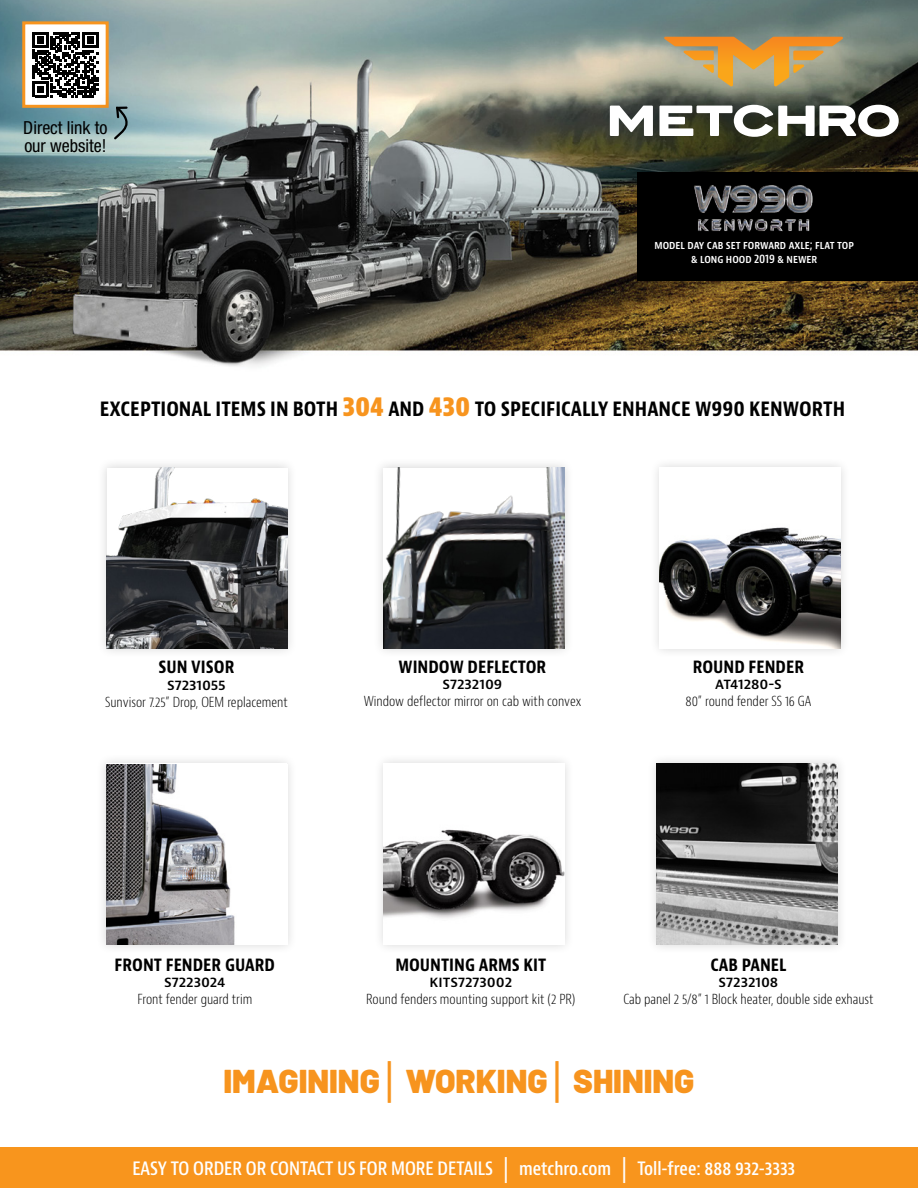
<style>
.page{position:relative;width:918px;height:1188px;background:#fff}
.page>*{position:absolute;margin:0;border:0;box-sizing:border-box;transform-origin:0 0}
.t1{font:900 33px "Barlow";color:#f7941e}
.t2{font:700 condensed 21px "Bernino Sans";color:#000}
.t3{font:700 condensed 18px "Bernino Sans";color:#000}
.t4{font:600 condensed 18px "Bernino Sans";color:#fff}
.t5{font:condensed 18px/18px "Helvetica Neue LT Std";color:#000}
.t6{font:300 condensed 13.5px "Bernino Sans";color:#000}
.t7{font:600 13.5px "Bernino Sans";letter-spacing:-.005em;color:#000}
.t8{font:600 condensed 12px/14.4px "Bernino Sans";color:#fff;text-align:center}
.s1{font-size:27px;color:#f7941e}
.s2{font-weight:500;font-size:49.5px}
.s3{font-size:27px}
</style>
<div class="page">
<img style="left:0;top:0;width:918px;height:366px">
<svg style="left:610px;top:106px;width:43px;height:30px"></svg>
<svg style="left:659px;top:105px;width:240px;height:32px"></svg>
<svg style="left:664px;top:37px;width:179px;height:50px;background:#c39e61"></svg>
<div style="left:637px;top:173px;width:281px;height:108px;background:#000"></div>
<div style="left:649px;top:457px;width:202px;height:202px;background:#000;opacity:.16"></div>
<img style="left:660px;top:468px;width:180px;height:180px">
<img style="left:694px;top:185px;width:119px;height:47px">
<div style="left:96px;top:753px;width:202px;height:202px;background:#000;opacity:.16"></div>
<img style="left:106px;top:764px;width:129px;height:180px">
<div style="left:373px;top:753px;width:202px;height:202px;background:#000;opacity:.16"></div>
<img style="left:383px;top:763px;width:181px;height:181px">
<div style="left:97px;top:457px;width:201px;height:202px;background:#000;opacity:.16"></div>
<img style="left:107px;top:468px;width:181px;height:180px">
<div style="left:647px;top:753px;width:201px;height:202px;background:#f9f9f9"></div>
<img style="left:657px;top:763px;width:181px;height:181px">
<div style="left:373px;top:457px;width:202px;height:202px;background:#000;opacity:.16"></div>
<img style="left:383px;top:468px;width:181px;height:180px">
<div style="left:24px;top:23px;width:83px;height:83px;background:#fff"></div>
<svg style="left:33px;top:32px;width:65px;height:65px"></svg>
<div style="left:22px;top:21px;width:87px;height:87px;border:3px solid #f7941e"></div>
<div style="left:84px;top:88px;width:46px;height:67px;background:#000;opacity:.2"></div>
<svg style="left:112px;top:105px;width:24px;height:36px"></svg>
<div style="left:0;top:1148px;width:918px;height:40px;background:#f8951d"></div>
<h3 class="t5" style="left:23px;top:119px;width:86px">Direct link to our website!</h3>
<p class="t8" style="left:655px;top:238px;width:201px">model day cab set forward axle; flat top &amp; long hood 2019 &amp; newer</p>
<h2 class="t2" style="left:100px;top:396px;width:747px">EXCEPTIONAL ITEMS IN BOTH <span class="s1">304</span> AND <span class="s1">430</span> TO SPECIFICALLY ENHANCE W990 KENWORTH</h2>
<h3 class="t3" style="left:159px;top:656px;width:77px">SUN VISOR</h3>
<p class="t7" style="left:167px;top:676px;width:60px">S7231055</p>
<p class="t6" style="left:105px;top:694px;width:184px">Sunvisor 7.25” Drop, OEM replacement</p>
<h3 class="t3" style="left:399px;top:655px;width:149px">WINDOW DEFLECTOR</h3>
<p class="t7" style="left:443px;top:676px;width:61px">S7232109</p>
<p class="t6" style="left:364px;top:693px;width:219px">Window deflector mirror on cab with convex</p>
<h3 class="t3" style="left:693px;top:655px;width:113px">ROUND FENDER</h3>
<p class="t7" style="left:715px;top:676px;width:68px">AT41280-S</p>
<p class="t6" style="left:686px;top:693px;width:127px">80” round fender SS 16 GA</p>
<h3 class="t3" style="left:115px;top:953px;width:162px">FRONT FENDER GUARD</h3>
<p class="t7" style="left:164px;top:973px;width:63px">S7223024</p>
<p class="t6" style="left:137px;top:991px;width:116px">Front fender guard trim</p>
<h3 class="t3" style="left:395px;top:953px;width:153px">MOUNTING ARMS KIT</h3>
<p class="t7" style="left:430px;top:973px;width:84px">KITS7273002</p>
<p class="t6" style="left:366px;top:991px;width:211px">Round fenders mounting support kit (2 PR)</p>
<h3 class="t3" style="left:711px;top:953px;width:77px">CAB PANEL</h3>
<p class="t7" style="left:719px;top:973px;width:61px">S7232108</p>
<p class="t6" style="left:623px;top:991px;width:252px">Cab panel 2 5/8” 1 Block heater, double side exhaust</p>
<h1 class="t1" style="left:224px;top:1056px;width:472px">IMAGINING <span class="s2">|</span> WORKING <span class="s2">|</span> SHINING</h1>
<h3 class="t4" style="left:132px;top:1157px;width:665px">EASY TO ORDER OR CONTACT US FOR MORE DETAILS <span class="s3">|</span> metchro.com <span class="s3">|</span> Toll-free: 888 932-3333</h3>
</div>
